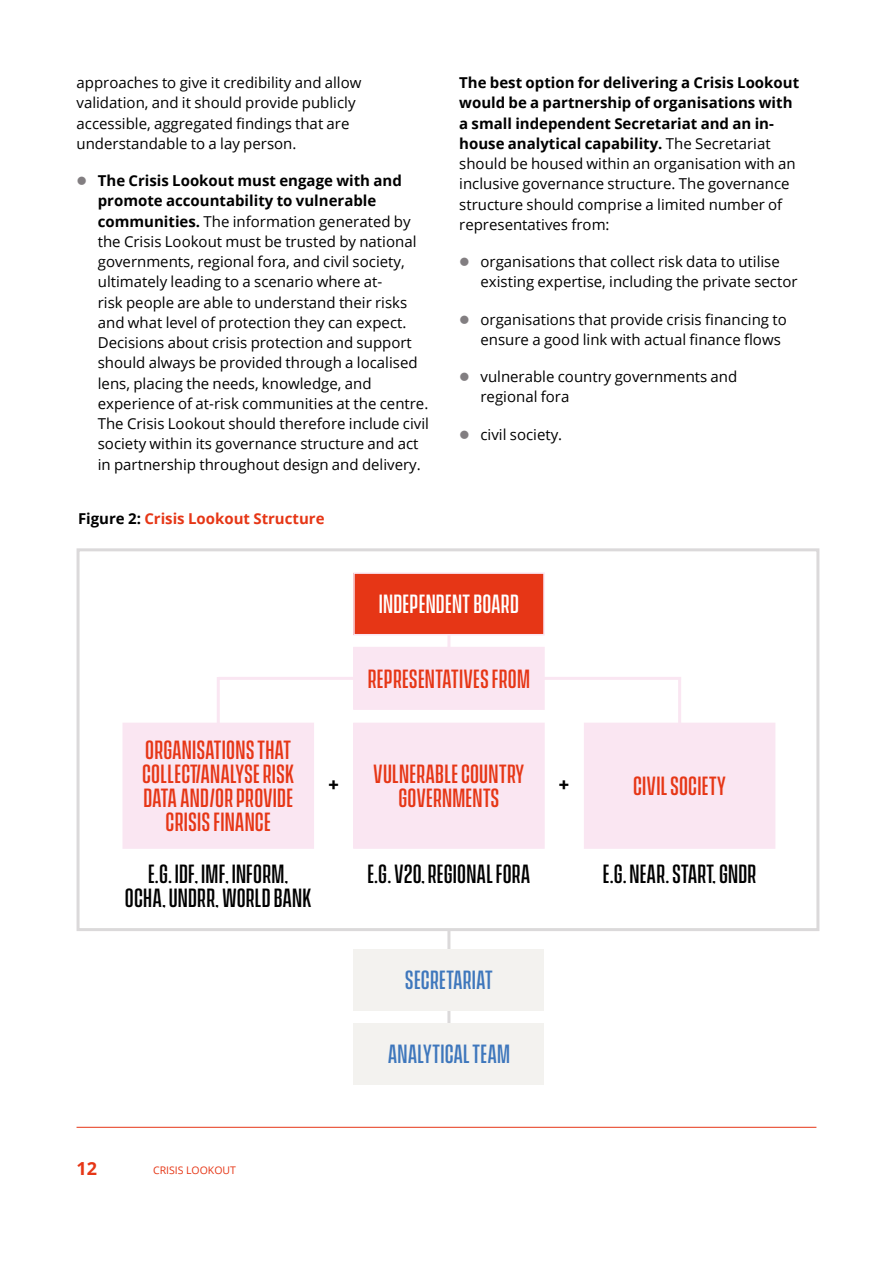
<style>
.page{position:relative;width:893px;height:1263px;background:#fff}
.page>*{position:absolute;margin:0;border:0;box-sizing:border-box;transform-origin:0 0}
.t1{font:500 24px/24px "Vanguard CF";letter-spacing:.01em;color:#e63616;text-align:center}
.t2{font:500 24px/24px "Vanguard CF";letter-spacing:.01em;color:#000;text-align:center}
.t3{font:500 24px "Vanguard CF";letter-spacing:.01em;color:#3e77bc}
.t4{font:500 24px "Vanguard CF";letter-spacing:.01em;color:#fff}
.t5{font:700 18px "Open Sans";color:#e63616}
.t6{font:15px/20.2px "Open Sans";color:#000}
.t7{font:700 15px "Open Sans";color:#e63616}
.t8{font:10.5px "Open Sans";color:#e63616}
.s1{color:#827e81}
.s2{font-weight:700}
.s3{color:#000}
</style>
<div class="page">
<hr style="left:77px;top:1127px;width:739px;height:1px;background:#e63616">
<hr style="left:447px;top:929px;width:3px;height:108px;background:#dbd9da">
<div style="left:77px;top:548px;width:742px;height:383px;border:3px solid #dbd9da"></div>
<div style="left:354px;top:949px;width:190px;height:61px;background:#f3f2ef"></div>
<div style="left:354px;top:1023px;width:190px;height:62px;background:#f3f2ef"></div>
<hr style="left:217px;top:677px;width:3px;height:71px;background:#fae6f2">
<div style="left:354px;top:723px;width:190px;height:125px;background:#fae6f2"></div>
<div style="left:353px;top:723px;width:192px;height:126px;border:2px solid #fae6f2"></div>
<hr style="left:219px;top:677px;width:462px;height:3px;background:#fae6f2">
<div style="left:354px;top:647px;width:190px;height:62px;background:#fae6f2"></div>
<div style="left:353px;top:647px;width:192px;height:63px;border:2px solid #fae6f2"></div>
<div style="left:123px;top:723px;width:190px;height:125px;background:#fae6f2"></div>
<div style="left:122px;top:723px;width:192px;height:126px;border:2px solid #fae6f2"></div>
<div style="left:585px;top:723px;width:190px;height:125px;background:#fae6f2"></div>
<div style="left:584px;top:723px;width:191px;height:126px;border:2px solid #fae6f2"></div>
<hr style="left:447px;top:618px;width:3px;height:47px;background:#fae6f2">
<hr style="left:678px;top:677px;width:3px;height:59px;background:#fae6f2">
<div style="left:354px;top:573px;width:190px;height:62px;background:#e63616"></div>
<div style="left:353px;top:572px;width:192px;height:63px;border:2px solid #fae6f2"></div>
<p class="t6" style="left:77px;top:72px;width:286px">approaches to give it credibility and allow validation, and it should provide publicly accessible, aggregated findings that are understandable to a lay person.</p>
<p class="t6" style="left:98px;top:170px;width:333px;text-indent:-21px"><span class="s1">●</span> <span class="s2">The Crisis Lookout must engage with and promote accountability to vulnerable communities.</span> The information generated by the Crisis Lookout must be trusted by national governments, regional fora, and civil society, ultimately leading to a scenario where at-<br>risk people are able to understand their risks and what level of protection they can expect.<br>Decisions about crisis protection and support should always be provided through a localised lens, placing the needs, knowledge, and experience of at-risk communities at the centre.<br>The Crisis Lookout should therefore include civil society within its governance structure and act in partnership throughout design and delivery.</p>
<p class="t7" style="left:78px;top:508px;width:248px"><span class="s3">Figure 2:</span> Crisis Lookout Structure</p>
<p class="t6" style="left:459px;top:72px;width:341px"><span class="s2">The best option for delivering a Crisis Lookout would be a partnership of organisations with a small independent Secretariat and an in&shy;house analytical capability.</span> The Secretariat should be housed within an organisation with an inclusive governance structure. The governance structure should comprise a limited number of representatives from:</p>
<p class="t6" style="left:480px;top:251px;width:318px;text-indent:-21px"><span class="s1">●</span> organisations that collect risk data to utilise existing expertise, including the private sector</p>
<p class="t6" style="left:480px;top:309px;width:308px;text-indent:-21px"><span class="s1">●</span> organisations that provide crisis financing to ensure a good link with actual finance flows</p>
<p class="t6" style="left:480px;top:366px;width:258px;text-indent:-21px"><span class="s1">●</span> vulnerable country governments and regional fora</p>
<p class="t6" style="left:459px;top:424px;width:105px"><span class="s1">●</span> civil society.</p>
<h1 class="t4" style="left:379px;top:590px;width:141px">INDEPENDENT BOARD</h1>
<h1 class="t1" style="left:368px;top:667px;width:163px">REPRESENTATIVES FROM</h1>
<h1 class="t1" style="left:142px;top:738px;width:154px">ORGANISATIONS THAT<br>COLLECT/ANALYSE RISK<br>DATA AND/OR PROVIDE<br>CRISIS FINANCE</h1>
<h1 class="t2" style="left:125px;top:862px;width:188px">E.G. IDF, IMF, INFORM,<br>OCHA, UNDRR, WORLD BANK</h1>
<h1 class="t1" style="left:373px;top:762px;width:153px">VULNERABLE COUNTRY<br>GOVERNMENTS</h1>
<h1 class="t2" style="left:328px;top:773px;width:13px">+</h1>
<h1 class="t2" style="left:559px;top:773px;width:13px">+</h1>
<h1 class="t1" style="left:633px;top:774px;width:95px">CIVIL SOCIETY</h1>
<h1 class="t2" style="left:367px;top:862px;width:165px">E.G. V20, REGIONAL FORA</h1>
<h1 class="t2" style="left:603px;top:862px;width:155px">E.G. NEAR. START, GNDR</h1>
<h1 class="t3" style="left:405px;top:965px;width:89px">SECRETARIAT</h1>
<h1 class="t3" style="left:388px;top:1040px;width:124px">ANALYTICAL TEAM</h1>
<p class="t5" style="left:77px;top:1155px;width:22px">12</p>
<p class="t8" style="left:153px;top:1163px;width:84px">CRISIS LOOKOUT</p>
</div>
